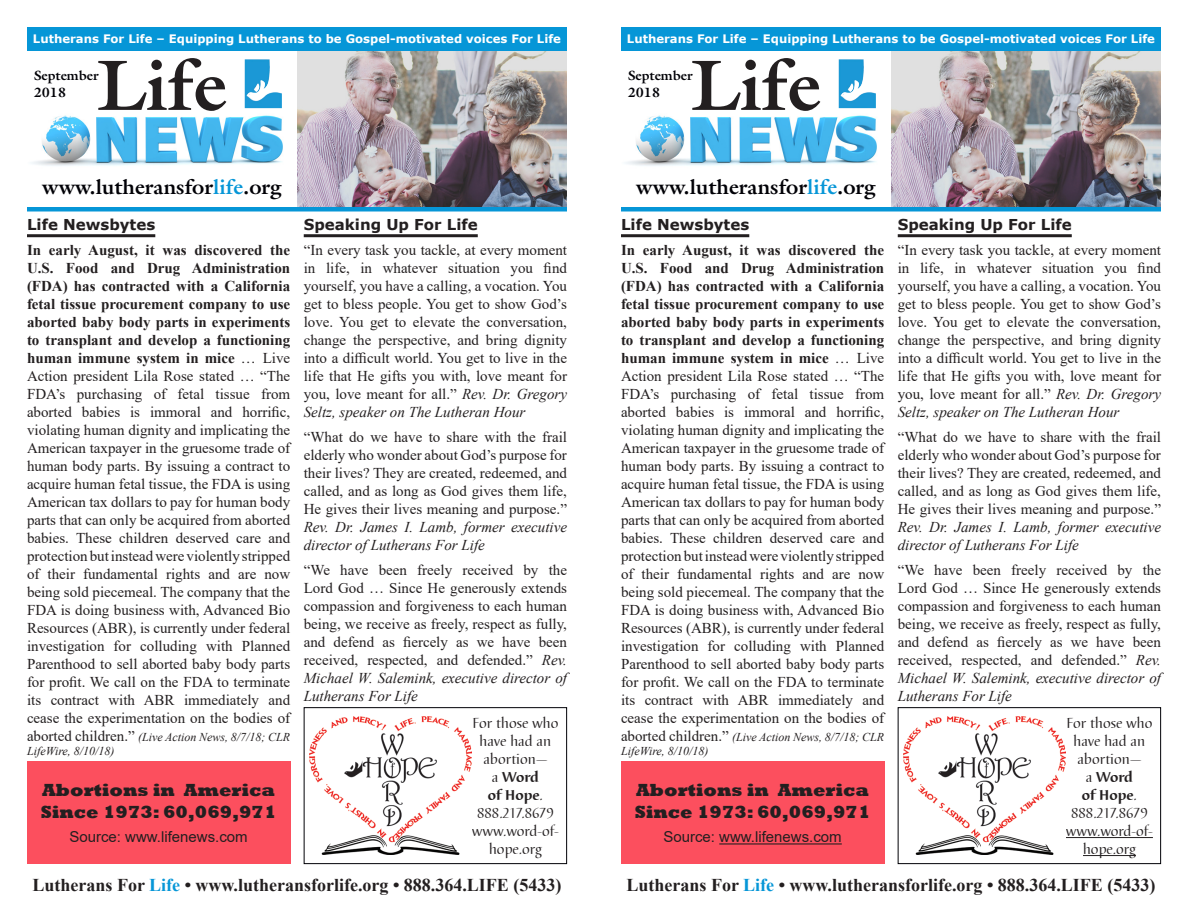
<style>
.page{position:relative;width:1188px;height:918px;background:#fff}
.page>*{position:absolute;margin:0;border:0;box-sizing:border-box;transform-origin:0 0}
.t1{font:700 72px "Galliard Std";color:#231f20}
.t2{font:700 21px "Galliard Std";color:#000006}
.t3{font:700 18px "Times New Roman";color:#231f20}
.t4{font:800 18px/21.6px "Rockwell";color:#231f20}
.t5{font:15px/18px "Times New Roman";color:#231f20;text-align:justify}
.t6{font:15px/18px "Barbedor T";color:#231f20;text-align:center}
.t7{font:700 15px "Verdana";color:#231f20}
.t8{font:15px "Arial";color:#231f20}
.t9{font:700 13.5px "Galliard Std";color:#000006}
.t10{font:italic 12px/14.4px "Times New Roman";color:#231f20}
.t11{font:700 11.7px "Verdana";color:#fff}
.s1{color:#0696d7}
.s2{font-weight:700}
.s3{font-family:"Galliard Std"}
.s4{font-style:normal;font-size:15px}
.s5{font-style:italic}
</style>
<div class="page">
<img style="left:297px;top:50px;width:270px;height:157px">
<img style="left:27px;top:50px;width:270px;height:116px">
<img style="left:245px;top:59px;width:37px;height:49px">
<div style="left:27px;top:27px;width:540px;height:23px;background:#0696d7"></div>
<hr style="left:304px;top:234px;width:174px;height:3px;background:#231f20">
<hr style="left:27px;top:234px;width:128px;height:3px;background:#231f20">
<div style="left:27px;top:207px;width:540px;height:5px;background:#0696d7"></div>
<div style="left:27px;top:762px;width:263px;height:102px;background:#fc4f5e"></div>
<div style="left:304px;top:707px;width:263px;height:157px;border:1px solid #000006"></div>
<img style="left:309px;top:717px;width:162px;height:138px">
<img style="left:891px;top:50px;width:270px;height:157px">
<img style="left:621px;top:50px;width:270px;height:116px">
<img style="left:839px;top:59px;width:37px;height:49px">
<div style="left:621px;top:27px;width:540px;height:23px;background:#0696d7"></div>
<hr style="left:898px;top:234px;width:174px;height:3px;background:#231f20">
<hr style="left:621px;top:234px;width:128px;height:3px;background:#231f20">
<div style="left:621px;top:207px;width:540px;height:5px;background:#0696d7"></div>
<div style="left:621px;top:762px;width:263px;height:102px;background:#fc4f5e"></div>
<hr style="left:719px;top:843px;width:123px;height:2px;background:#231f20">
<hr style="left:1066px;top:837px;width:87px;height:1px;background:#231f20">
<hr style="left:1083px;top:855px;width:53px;height:1px;background:#231f20">
<div style="left:898px;top:707px;width:263px;height:157px;border:1px solid #000006"></div>
<img style="left:903px;top:717px;width:162px;height:138px">
<p class="t11" style="left:33px;top:31px;width:530px">Lutherans For Life – Equipping Lutherans to be Gospel-motivated voices For Life</p>
<p class="t11" style="left:627px;top:31px;width:530px">Lutherans For Life – Equipping Lutherans to be Gospel-motivated voices For Life</p>
<p class="t1" style="left:97px;top:39px;width:131px">Life</p>
<p class="t9" style="left:34px;top:67px;width:67px">September</p>
<p class="t9" style="left:34px;top:83px;width:34px">2018</p>
<p class="t1" style="left:691px;top:39px;width:131px">Life</p>
<p class="t9" style="left:628px;top:67px;width:67px">September</p>
<p class="t9" style="left:628px;top:83px;width:34px">2018</p>
<p class="t2" style="left:42px;top:173px;width:241px">www.lutheransfor<span class="s1">life</span>.org</p>
<p class="t2" style="left:636px;top:173px;width:241px">www.lutheransfor<span class="s1">life</span>.org</p>
<p class="t7" style="left:27px;top:214px;width:130px">Life Newsbytes</p>
<p class="t7" style="left:304px;top:214px;width:176px">Speaking Up For Life</p>
<p class="t7" style="left:621px;top:214px;width:130px">Life Newsbytes</p>
<p class="t7" style="left:898px;top:214px;width:176px">Speaking Up For Life</p>
<p class="t5" style="left:27px;top:240px;width:265px"><span class="s2">In early August, it was discovered the U.S. Food and Drug Administration (FDA) has contracted with a California fetal tissue procurement company to use aborted baby body parts in experiments to transplant and develop a functioning human immune system in mice</span> <span class="s3">…</span> Live Action president Lila Rose stated <span class="s3">…</span> “The FDA’s purchasing of fetal tissue from aborted babies is immoral and horrific, violating human dignity and implicating the American taxpayer in the gruesome trade of human body parts. By issuing a contract to acquire human fetal tissue, the FDA is using American tax dollars to pay for human body parts that can only be acquired from aborted babies. These children deserved care and protection but instead were violently stripped of their fundamental rights and are now being sold piecemeal. The company that the FDA is doing business with, Advanced Bio Resources (ABR), is currently under federal investigation for colluding with Planned Parenthood to sell aborted baby body parts for profit. We call on the FDA to terminate its contract with ABR immediately and cease the experimentation on the bodies of</p>
<p class="t10" style="left:27px;top:729px;width:265px"><span class="s4">aborted children.”</span> (Live Action News, 8/7/18; CLR<br>LifeWire, 8/10/18)</p>
<p class="t4" style="left:41px;top:779px;width:237px">Abortions in America<br>Since 1973: 60,069,971</p>
<p class="t8" style="left:69px;top:827px;width:180px">Source: www.lifenews.com</p>
<p class="t5" style="left:304px;top:241px;width:265px">“In every task you tackle, at every moment in life, in whatever situation you find yourself, you have a calling, a vocation. You get to bless people. You get to show God’s love. You get to elevate the conversation, change the perspective, and bring dignity into a difficult world. You get to live in the life that He gifts you with, love meant for you, love meant for all.” <span class="s5">Rev. Dr. Gregory Seltz, speaker on The Lutheran Hour</span></p>
<p class="t5" style="left:304px;top:427px;width:265px">“What do we have to share with the frail elderly who wonder about God’s purpose for their lives? They are created, redeemed, and called, and as long as God gives them life, He gives their lives meaning and purpose.” <span class="s5">Rev. Dr. James I. Lamb, former executive director of Lutherans For Life</span></p>
<p class="t5" style="left:304px;top:560px;width:265px">“We have been freely received by the Lord God … Since He generously extends compassion and forgiveness to each human being, we receive as freely, respect as fully, and defend as fiercely as we have been received, respected, and defended.” <span class="s5">Rev.<br>Michael W. Salemink, executive director of Lutherans For Life</span></p>
<p class="t6" style="left:472px;top:714px;width:88px">For those who have had an abortion—<br>a <span class="s2">Word<br>of Hope</span>.<br>888.217.8679 www.word-of&shy;hope.org</p>
<p class="t5" style="left:621px;top:240px;width:265px"><span class="s2">In early August, it was discovered the U.S. Food and Drug Administration (FDA) has contracted with a California fetal tissue procurement company to use aborted baby body parts in experiments to transplant and develop a functioning human immune system in mice</span> <span class="s3">…</span> Live Action president Lila Rose stated <span class="s3">…</span> “The FDA’s purchasing of fetal tissue from aborted babies is immoral and horrific, violating human dignity and implicating the American taxpayer in the gruesome trade of human body parts. By issuing a contract to acquire human fetal tissue, the FDA is using American tax dollars to pay for human body parts that can only be acquired from aborted babies. These children deserved care and protection but instead were violently stripped of their fundamental rights and are now being sold piecemeal. The company that the FDA is doing business with, Advanced Bio Resources (ABR), is currently under federal investigation for colluding with Planned Parenthood to sell aborted baby body parts for profit. We call on the FDA to terminate its contract with ABR immediately and cease the experimentation on the bodies of</p>
<p class="t10" style="left:621px;top:729px;width:265px"><span class="s4">aborted children.”</span> (Live Action News, 8/7/18; CLR<br>LifeWire, 8/10/18)</p>
<p class="t4" style="left:635px;top:779px;width:237px">Abortions in America<br>Since 1973: 60,069,971</p>
<p class="t8" style="left:663px;top:827px;width:180px">Source: www.lifenews.com</p>
<p class="t5" style="left:898px;top:241px;width:265px">“In every task you tackle, at every moment in life, in whatever situation you find yourself, you have a calling, a vocation. You get to bless people. You get to show God’s love. You get to elevate the conversation, change the perspective, and bring dignity into a difficult world. You get to live in the life that He gifts you with, love meant for you, love meant for all.” <span class="s5">Rev. Dr. Gregory Seltz, speaker on The Lutheran Hour</span></p>
<p class="t5" style="left:898px;top:427px;width:265px">“What do we have to share with the frail elderly who wonder about God’s purpose for their lives? They are created, redeemed, and called, and as long as God gives them life, He gives their lives meaning and purpose.” <span class="s5">Rev. Dr. James I. Lamb, former executive director of Lutherans For Life</span></p>
<p class="t5" style="left:898px;top:560px;width:265px">“We have been freely received by the Lord God … Since He generously extends compassion and forgiveness to each human being, we receive as freely, respect as fully, and defend as fiercely as we have been received, respected, and defended.” <span class="s5">Rev.<br>Michael W. Salemink, executive director of Lutherans For Life</span></p>
<p class="t6" style="left:1066px;top:714px;width:88px">For those who have had an abortion—<br>a <span class="s2">Word<br>of Hope</span>.<br>888.217.8679 www.word-of&shy;hope.org</p>
<p class="t3" style="left:33px;top:872px;width:530px">Lutherans For <span class="s1">Life</span> • www.lutheransforlife.org • 888.364.LIFE (5433)</p>
<p class="t3" style="left:627px;top:872px;width:530px">Lutherans For <span class="s1">Life</span> • www.lutheransforlife.org • 888.364.LIFE (5433)</p>
</div>
